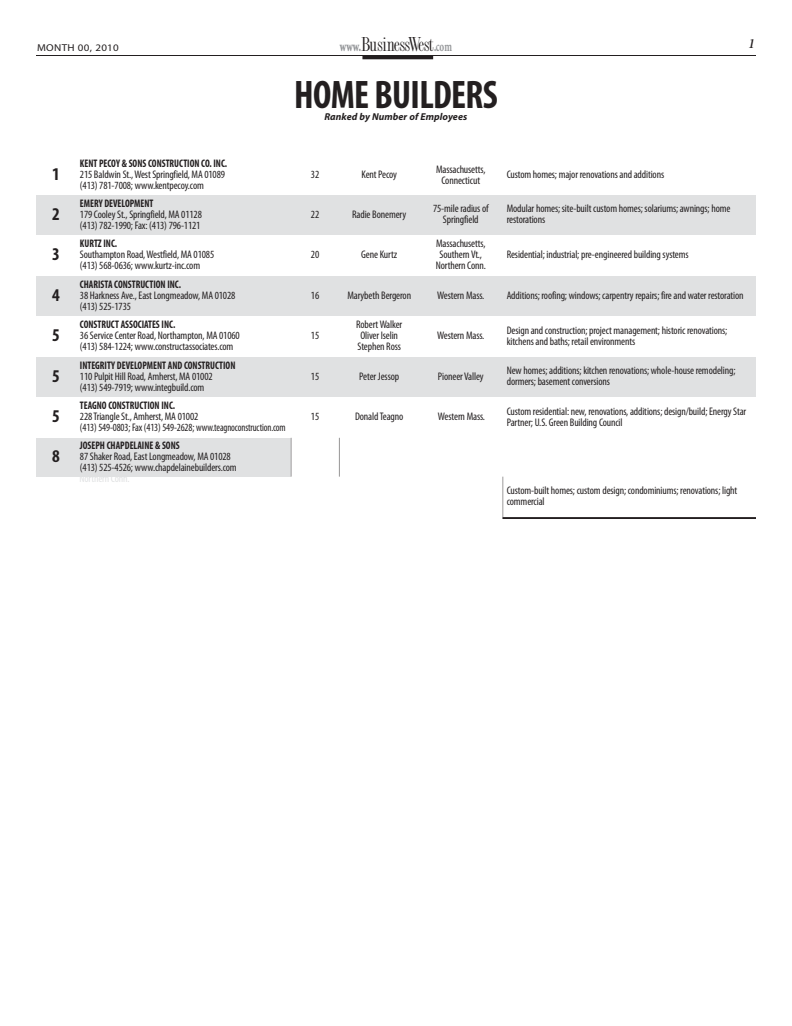
<style>
.page{position:relative;width:792px;height:1026px;background:#fff}
.page>*{position:absolute;margin:0;border:0;box-sizing:border-box;transform-origin:0 0}
.t1{font:700 condensed 40px "Myriad Pro";letter-spacing:-.015em;color:#231f20;scale:.95 1}
.t2{font:21px "Fashion Compressed Plain";letter-spacing:-.035em;color:#231f20}
.t3{font:700 condensed 18px "Myriad Pro";color:#231f20}
.t4{font:italic 600 14px "Minion";color:#231f20}
.t5{font:condensed 11px/11px "Myriad Pro";letter-spacing:-.01em;color:#231f20}
.t6{font:700 condensed 11px "Myriad Pro";color:#231f20;scale:.9 1}
.t7{font:italic 700 10px "Myriad Pro";letter-spacing:.005em;color:#231f20}
.t8{font:10px "Myriad Pro";letter-spacing:.03em;color:#231f20;scale:1.1 1}
.s1{font-family:"Minion";font-weight:900;font-size:14px;color:#939598}
.s2{font-family:"Minion";font-weight:700;font-size:14px;color:#939598}
.s3{color:#e0e1e2}
</style>
<div class="page">
<hr style="left:36px;top:55px;width:720px;height:1px;background:#231f20">
<hr style="left:362px;top:55px;width:71px;height:4px;background:#231f20">
<div style="left:36px;top:195px;width:40px;height:40px;background:#e0e1e2"></div>
<div style="left:76px;top:195px;width:215px;height:40px;background:#e0e1e2"></div>
<div style="left:291px;top:195px;width:48px;height:40px;background:#e0e1e2"></div>
<div style="left:339px;top:195px;width:80px;height:40px;background:#e0e1e2"></div>
<div style="left:419px;top:195px;width:84px;height:40px;background:#e0e1e2"></div>
<div style="left:503px;top:195px;width:253px;height:40px;background:#e0e1e2"></div>
<div style="left:36px;top:276px;width:40px;height:40px;background:#e0e1e2"></div>
<div style="left:76px;top:276px;width:215px;height:40px;background:#e0e1e2"></div>
<div style="left:291px;top:276px;width:48px;height:40px;background:#e0e1e2"></div>
<div style="left:339px;top:276px;width:80px;height:40px;background:#e0e1e2"></div>
<div style="left:419px;top:276px;width:84px;height:40px;background:#e0e1e2"></div>
<div style="left:503px;top:276px;width:253px;height:40px;background:#e0e1e2"></div>
<div style="left:36px;top:357px;width:40px;height:40px;background:#e0e1e2"></div>
<div style="left:76px;top:357px;width:215px;height:40px;background:#e0e1e2"></div>
<div style="left:291px;top:357px;width:48px;height:40px;background:#e0e1e2"></div>
<div style="left:339px;top:357px;width:80px;height:40px;background:#e0e1e2"></div>
<div style="left:419px;top:357px;width:84px;height:40px;background:#e0e1e2"></div>
<div style="left:503px;top:357px;width:253px;height:40px;background:#e0e1e2"></div>
<div style="left:36px;top:438px;width:40px;height:39px;background:#e0e1e2"></div>
<div style="left:76px;top:438px;width:215px;height:39px;background:#e0e1e2"></div>
<hr style="left:291px;top:438px;width:1px;height:81px;background:#231f20">
<hr style="left:339px;top:438px;width:1px;height:81px;background:#231f20">
<hr style="left:419px;top:438px;width:1px;height:81px;background:#231f20">
<hr style="left:502px;top:438px;width:1px;height:81px;background:#231f20">
<hr style="left:291px;top:517px;width:465px;height:2px;background:#231f20">
<p class="t8" style="left:37px;top:44px;width:76px">MONTH 00, 2010</p>
<h2 class="t2" style="left:340px;top:36px;width:114px"><span class="s1">www.</span>BusinessWest<span class="s2">.com</span></h2>
<p class="t4" style="left:748px;top:39px;width:8px">1</p>
<h1 class="t1" style="left:294px;top:79px;width:216px">HOME BUILDERS</h1>
<p class="t7" style="left:325px;top:113px;width:144px">Ranked by Number of Employees</p>
<h3 class="t3" style="left:52px;top:167px;width:9px">1</h3>
<h3 class="t3" style="left:52px;top:207px;width:9px">2</h3>
<h3 class="t3" style="left:52px;top:247px;width:9px">3</h3>
<h3 class="t3" style="left:52px;top:288px;width:9px">4</h3>
<h3 class="t3" style="left:52px;top:328px;width:9px">5</h3>
<h3 class="t3" style="left:52px;top:369px;width:9px">5</h3>
<h3 class="t3" style="left:52px;top:409px;width:9px">5</h3>
<h3 class="t3" style="left:52px;top:449px;width:9px">8</h3>
<p class="t6" style="left:80px;top:159px;width:165px">KENT PECOY &amp; SONS CONSTRUCTION CO. INC.</p>
<p class="t5" style="left:80px;top:170px;width:147px">215 Baldwin St., West Springfield, MA 01089 (413) 781-7008; www.kentpecoy.com</p>
<p class="t5" style="left:311px;top:170px;width:10px">32</p>
<p class="t5" style="left:361px;top:170px;width:37px">Kent Pecoy</p>
<p class="t5" style="left:436px;top:164px;width:51px;text-align:center">Massachusetts,<br>Connecticut</p>
<p class="t5" style="left:507px;top:170px;width:159px">Custom homes; major renovations and additions</p>
<p class="t6" style="left:80px;top:199px;width:83px">EMERY DEVELOPMENT</p>
<p class="t5" style="left:80px;top:210px;width:124px">179 Cooley St., Springfield, MA 01128 (413) 782-1990; Fax: (413) 796-1121</p>
<p class="t5" style="left:311px;top:210px;width:10px">22</p>
<p class="t5" style="left:352px;top:210px;width:56px">Radie Bonemery</p>
<p class="t5" style="left:433px;top:204px;width:57px;text-align:center">75-mile radius of<br>Springfield</p>
<p class="t5" style="left:507px;top:204px;width:225px">Modular homes; site-built custom homes; solariums; awnings; home restorations</p>
<p class="t6" style="left:80px;top:240px;width:43px">KURTZ INC.</p>
<p class="t5" style="left:80px;top:250px;width:136px">Southampton Road, Westfield, MA 01085 (413) 568-0636; www.kurtz-inc.com</p>
<p class="t5" style="left:311px;top:250px;width:10px">20</p>
<p class="t5" style="left:361px;top:250px;width:37px">Gene Kurtz</p>
<p class="t5" style="left:436px;top:239px;width:52px;text-align:center">Massachusetts,<br>Southern Vt.,<br>Northern Conn.</p>
<p class="t5" style="left:507px;top:250px;width:183px">Residential; industrial; pre-engineered building systems</p>
<p class="t6" style="left:80px;top:280px;width:114px">CHARISTA CONSTRUCTION INC.</p>
<p class="t5" style="left:80px;top:291px;width:157px">38 Harkness Ave., East Longmeadow, MA 01028 (413) 525-1735</p>
<p class="t5" style="left:311px;top:291px;width:10px">16</p>
<p class="t5" style="left:347px;top:291px;width:65px">Marybeth Bergeron</p>
<p class="t5" style="left:437px;top:291px;width:49px">Western Mass.</p>
<p class="t5" style="left:507px;top:291px;width:238px">Additions; roofing; windows; carpentry repairs; fire and water restoration</p>
<p class="t6" style="left:80px;top:321px;width:108px">CONSTRUCT ASSOCIATES INC.</p>
<p class="t5" style="left:80px;top:331px;width:161px">36 Service Center Road, Northampton, MA 01060 (413) 584-1224; www.constructassociates.com</p>
<p class="t5" style="left:311px;top:331px;width:10px">15</p>
<p class="t5" style="left:356px;top:320px;width:48px">Robert Walker<br>Oliver Iselin<br>Stephen Ross</p>
<p class="t5" style="left:437px;top:331px;width:49px">Western Mass.</p>
<p class="t5" style="left:507px;top:326px;width:222px">Design and construction; project management; historic renovations; kitchens and baths; retail environments</p>
<p class="t6" style="left:80px;top:361px;width:174px">INTEGRITY DEVELOPMENT AND CONSTRUCTION</p>
<p class="t5" style="left:80px;top:372px;width:134px">110 Pulpit Hill Road, Amherst, MA 01002 (413) 549-7919; www.integbuild.com</p>
<p class="t5" style="left:311px;top:372px;width:10px">15</p>
<p class="t5" style="left:359px;top:372px;width:41px">Peter Jessop</p>
<p class="t5" style="left:438px;top:372px;width:47px">Pioneer Valley</p>
<p class="t5" style="left:507px;top:366px;width:230px">New homes; additions; kitchen renovations; whole-house remodeling; dormers; basement conversions</p>
<p class="t6" style="left:80px;top:401px;width:107px">TEAGNO CONSTRUCTION INC.</p>
<p class="t5" style="left:80px;top:412px;width:207px">228 Triangle St., Amherst, MA 01002<br>(413) 549-0803; Fax (413) 549-2628; www.teagnoconstruction.com</p>
<p class="t5" style="left:311px;top:412px;width:10px">15</p>
<p class="t5" style="left:355px;top:412px;width:50px">Donald Teagno</p>
<p class="t5" style="left:438px;top:412px;width:49px">Western Mass.</p>
<p class="t5" style="left:507px;top:407px;width:241px">Custom residential: new, renovations, additions; design/build; Energy Star<br>Partner; U.S. Green Building Council</p>
<p class="t6" style="left:80px;top:441px;width:112px">JOSEPH CHAPDELAINE &amp; SONS</p>
<p class="t5" style="left:79px;top:452px;width:208px">87 Shaker Road, East Longmeadow, MA 01028<br>(413) 525-4526; www.chapdelainebuilders.com<span class="s3">Western Mass.,<br>Northern Conn.</span></p>
<p class="t5" style="left:507px;top:486px;width:232px">Custom-built homes; custom design; condominiums; renovations; light commercial</p>
</div>
